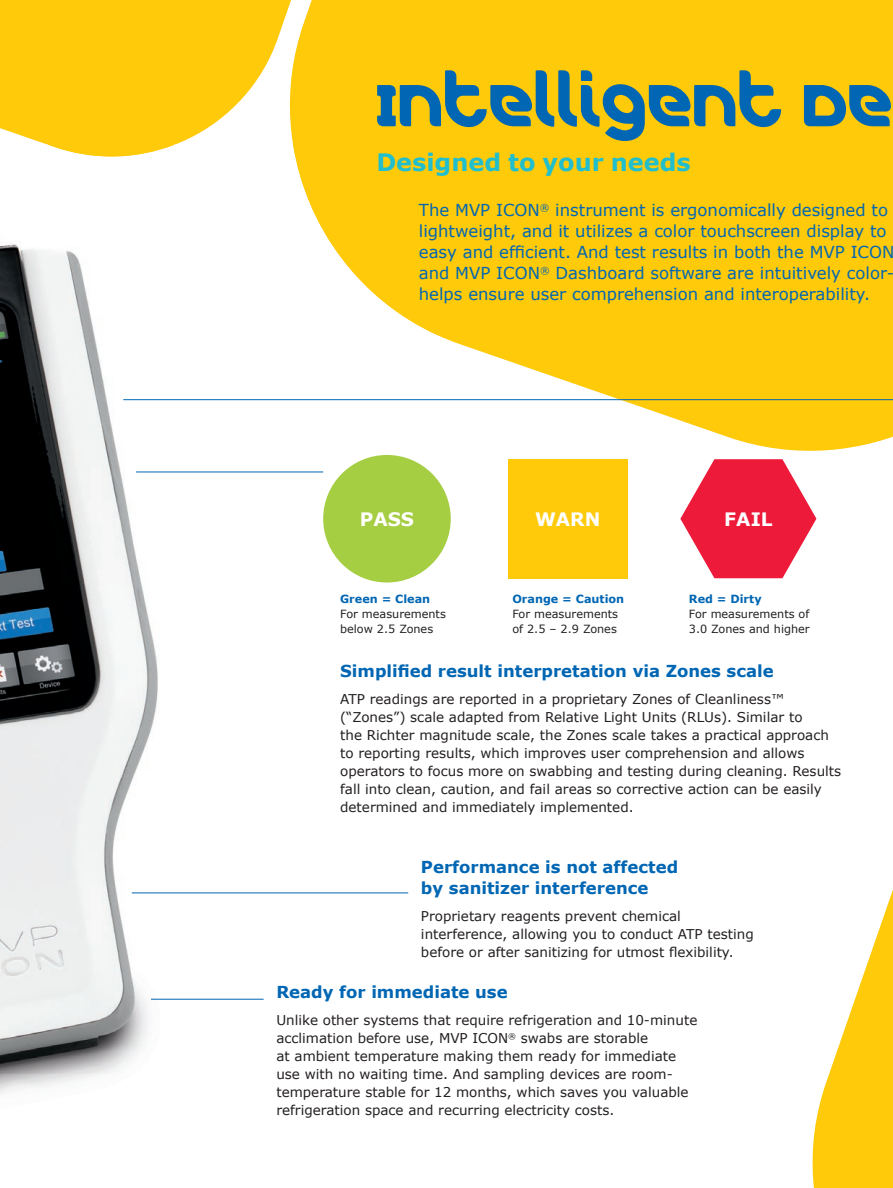
<style>
.page{position:relative;width:893px;height:1188px;background:#fff}
.page>*{position:absolute;margin:0;border:0;box-sizing:border-box;transform-origin:0 0}
.t1{font:60px "Merck";color:#0166b3}
.t2{font:700 24px "Verdana";color:#21bece}
.t3{font:700 18.45px "Verdana";color:#fff}
.t4{font:16.5px/21px "Verdana";color:#0166b3}
.t5{font:700 16.5px/21px "Verdana";color:#0166b3}
.t6{font:13.5px/18px "Verdana";color:#231f20}
.t7{font:11.25px/15px "Verdana";color:#231f20}
.t8{font:700 11.25px "Verdana";color:#0166b3}
</style>
<div class="page">
<svg style="left:0;top:0;width:258px;height:145px;background:#fecd1a"></svg>
<svg style="left:258px;top:0;width:635px;height:482px;background:#fed02a"></svg>
<svg style="left:812px;top:890px;width:81px;height:298px;fill:#feca0a"></svg>
<img style="left:0;top:145px;width:340px;height:949px">
<img style="left:340px;top:335px;width:49px;height:558px">
<img style="left:389px;top:335px;width:49px;height:559px">
<img style="left:47px;top:145px;width:128px;height:12px">
<img style="left:293px;top:145px;width:145px;height:190px">
<hr style="left:132px;top:893px;width:276px;height:1px;background:#0166b3">
<hr style="left:151px;top:999px;width:113px;height:1px;background:#0166b3">
<hr style="left:136px;top:472px;width:187px;height:1px;background:#0166b3">
<hr style="left:123px;top:399px;width:770px;height:1px;background:#0166b3">
<svg style="left:680px;top:459px;width:136px;height:119px"></svg>
<div style="left:323px;top:455px;width:128px;height:128px;background:#a5ce43;border-radius:50%"></div>
<div style="left:508px;top:459px;width:119px;height:119px;background:#feca0a"></div>
<h1 class="t1" style="left:376px;top:70px;width:519px">INTELLIGENT DE</h1>
<h2 class="t2" style="left:376px;top:146px;width:316px">Designed to your needs</h2>
<p class="t4" style="left:419px;top:199px;width:477px">The MVP ICON<sup>®</sup> instrument is ergonomically designed to lightweight, and it utilizes a color touchscreen display to easy and efficient. And test results in both the MVP ICON and MVP ICON<sup>®</sup> Dashboard software are intuitively color&shy;helps ensure user comprehension and interoperability.</p>
<h3 class="t3" style="left:360px;top:506px;width:56px">PASS</h3>
<h3 class="t3" style="left:535px;top:506px;width:67px">WARN</h3>
<h3 class="t3" style="left:724px;top:506px;width:50px">FAIL</h3>
<p class="t8" style="left:340px;top:591px;width:92px">Green = Clean</p>
<p class="t7" style="left:340px;top:607px;width:107px">For measurements below 2.5 Zones</p>
<p class="t8" style="left:512px;top:591px;width:113px">Orange = Caution</p>
<p class="t7" style="left:512px;top:607px;width:107px">For measurements of 2.5 – 2.9 Zones</p>
<p class="t8" style="left:689px;top:591px;width:74px">Red = Dirty</p>
<p class="t7" style="left:689px;top:607px;width:122px">For measurements of<br>3.0 Zones and higher</p>
<p class="t5" style="left:340px;top:661px;width:435px">Simplified result interpretation via Zones scale</p>
<p class="t6" style="left:340px;top:690px;width:503px">ATP readings are reported in a proprietary Zones of Cleanliness™ (“Zones”) scale adapted from Relative Light Units (RLUs). Similar to<br>the Richter magnitude scale, the Zones scale takes a practical approach to reporting results, which improves user comprehension and allows operators to focus more on swabbing and testing during cleaning. Results fall into clean, caution, and fail areas so corrective action can be easily determined and immediately implemented.</p>
<p class="t5" style="left:421px;top:856px;width:259px">Performance is not affected by sanitizer interference</p>
<p class="t6" style="left:421px;top:906px;width:334px">Proprietary reagents prevent chemical interference, allowing you to conduct ATP testing before or after sanitizing for utmost flexibility.</p>
<p class="t5" style="left:276px;top:982px;width:233px">Ready for immediate use</p>
<p class="t6" style="left:276px;top:1011px;width:422px">Unlike other systems that require refrigeration and 10-minute acclimation before use, MVP ICON<sup>®</sup> swabs are storable<br>at ambient temperature making them ready for immediate use with no waiting time. And sampling devices are room&shy;temperature stable for 12 months, which saves you valuable refrigeration space and recurring electricity costs.</p>
</div>
